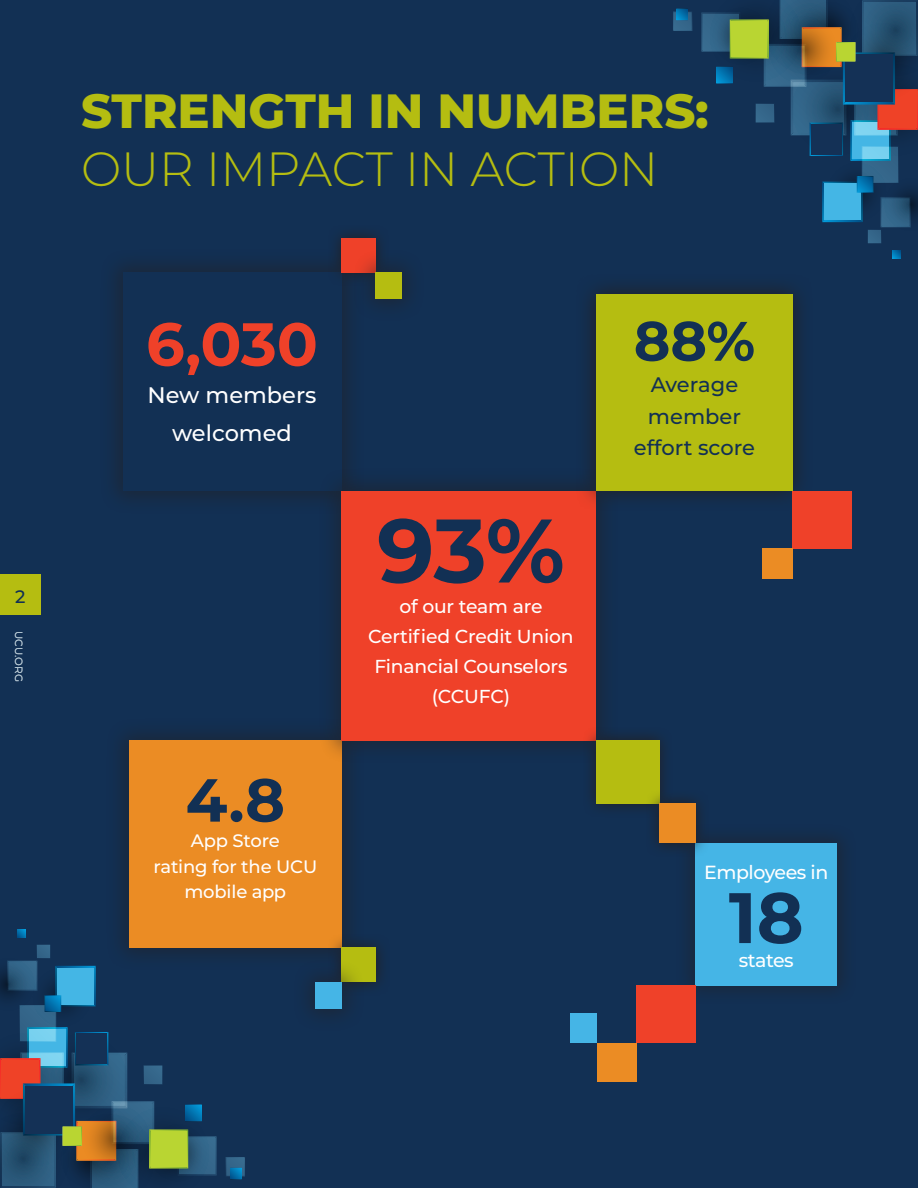
<style>
.page{position:relative;width:918px;height:1188px;background:#123054}
.page>*{position:absolute;margin:0;border:0;box-sizing:border-box;transform-origin:0 0}
.t1{font:700 90px "Montserrat";color:#123054}
.t2{font:700 71.25px "Montserrat";color:#123054}
.t3{font:700 60.6px "Montserrat";color:#ef4129}
.t4{font:700 60.6px "Montserrat";color:#123054}
.t5{font:700 55.5px "Montserrat";color:#123054}
.t6{font:800 48px "Montserrat";color:#b5bd11}
.t7{font:300 48px "Montserrat";color:#b5bd11}
.t8{font:500 22.5px/37.5px "Montserrat";color:#fff;text-align:center}
.t9{font:500 21px/31.5px "Montserrat";color:#123054;text-align:center}
.t10{font:500 19.05px "Montserrat";letter-spacing:-.025em;color:#fff}
.t11{font:500 18.75px/30px "Montserrat";letter-spacing:-.01em;color:#fff;text-align:center}
.t12{font:500 18px/25.5px "Montserrat";letter-spacing:-.01em;color:#fff;text-align:center}
.t13{font:500 18px "Montserrat";color:#123054}
.t14{font:10.5px "Montserrat";color:#b8c9d4}
</style>
<div class="page">
<svg style="left:17px;top:929px;width:8px;height:9px"></svg>
<svg style="left:225px;top:1157px;width:20px;height:22px"></svg>
<svg style="left:0;top:945px;width:217px;height:243px"></svg>
<svg style="left:893px;top:250px;width:8px;height:9px"></svg>
<svg style="left:673px;top:9px;width:20px;height:22px"></svg>
<svg style="left:701px;top:0;width:217px;height:243px"></svg>
<div style="left:0;top:574px;width:40px;height:40px;background:#b5bd11"></div>
<div style="left:99px;top:249px;width:266px;height:266px;background:#142d4d"></div>
<div style="left:123px;top:272px;width:218px;height:219px;background:#123054"></div>
<div style="left:106px;top:717px;width:259px;height:255px;background:#142e4d"></div>
<div style="left:129px;top:740px;width:212px;height:208px;background:#eb8c24"></div>
<div style="left:318px;top:468px;width:302px;height:296px;background:#142d4c"></div>
<div style="left:341px;top:491px;width:255px;height:249px;background:#ef4129"></div>
<div style="left:675px;top:822px;width:183px;height:184px;background:#132e4e"></div>
<div style="left:696px;top:843px;width:141px;height:142px;background:#45b5e6"></div>
<svg style="left:582px;top:727px;width:83px;height:83px;fill:#162c47"></svg>
<div style="left:596px;top:740px;width:63px;height:63px;background:#b5bd11"></div>
<svg style="left:646px;top:790px;width:63px;height:67px;fill:#152d4b"></svg>
<div style="left:659px;top:803px;width:37px;height:40px;background:#eb8c24"></div>
<svg style="left:328px;top:934px;width:54px;height:54px"></svg>
<div style="left:342px;top:948px;width:34px;height:34px;background:#b5bd11"></div>
<div style="left:292px;top:958px;width:73px;height:74px;background:#231f20;opacity:.5"></div>
<div style="left:315px;top:982px;width:27px;height:26px;background:#45b5e6"></div>
<div style="left:636px;top:985px;width:60px;height:58px;background:#ef4129"></div>
<div style="left:597px;top:1043px;width:39px;height:39px;background:#eb8c24"></div>
<div style="left:570px;top:1014px;width:27px;height:29px;background:#45b5e6"></div>
<svg style="left:328px;top:232px;width:53px;height:54px"></svg>
<div style="left:341px;top:238px;width:35px;height:34px;background:#ef4129"></div>
<div style="left:352px;top:249px;width:74px;height:73px;background:#231f20;opacity:.5"></div>
<div style="left:376px;top:272px;width:26px;height:27px;background:#b5bd11"></div>
<div style="left:576px;top:274px;width:237px;height:237px;background:linear-gradient(to right,#182c48,#162d4a)"></div>
<div style="left:596px;top:294px;width:197px;height:197px;background:#b5bd11"></div>
<div style="left:793px;top:491px;width:59px;height:58px;background:#ef4129"></div>
<div style="left:762px;top:549px;width:31px;height:30px;background:#eb8c24"></div>
<p class="t13" style="left:15px;top:584px;width:12px">2</p>
<p class="t14" style="left:26px;top:631px;width:52px;rotate:90deg">UCU.ORG</p>
<h3 class="t6" style="left:81px;top:76px;width:629px">STRENGTH IN NUMBERS:</h3>
<h3 class="t7" style="left:81px;top:136px;width:579px">OUR IMPACT IN ACTION</h3>
<h3 class="t3" style="left:146px;top:300px;width:173px">6,030</h3>
<p class="t8" style="left:147px;top:376px;width:171px">New members welcomed</p>
<h3 class="t4" style="left:186px;top:756px;width:101px">4.8</h3>
<p class="t12" style="left:153px;top:827px;width:165px">App Store<br>rating for the UCU mobile app</p>
<h1 class="t1" style="left:377px;top:486px;width:189px">93%</h1>
<p class="t11" style="left:368px;top:590px;width:207px">of our team are<br>Certified Credit Union<br>Financial Counselors (CCUFC)</p>
<h3 class="t5" style="left:634px;top:301px;width:123px">88%</h3>
<p class="t9" style="left:634px;top:368px;width:122px">Average member effort score</p>
<p class="t10" style="left:704px;top:859px;width:126px">Employees in</p>
<h2 class="t2" style="left:729px;top:866px;width:76px">18</h2>
<p class="t10" style="left:739px;top:947px;width:57px">states</p>
</div>
